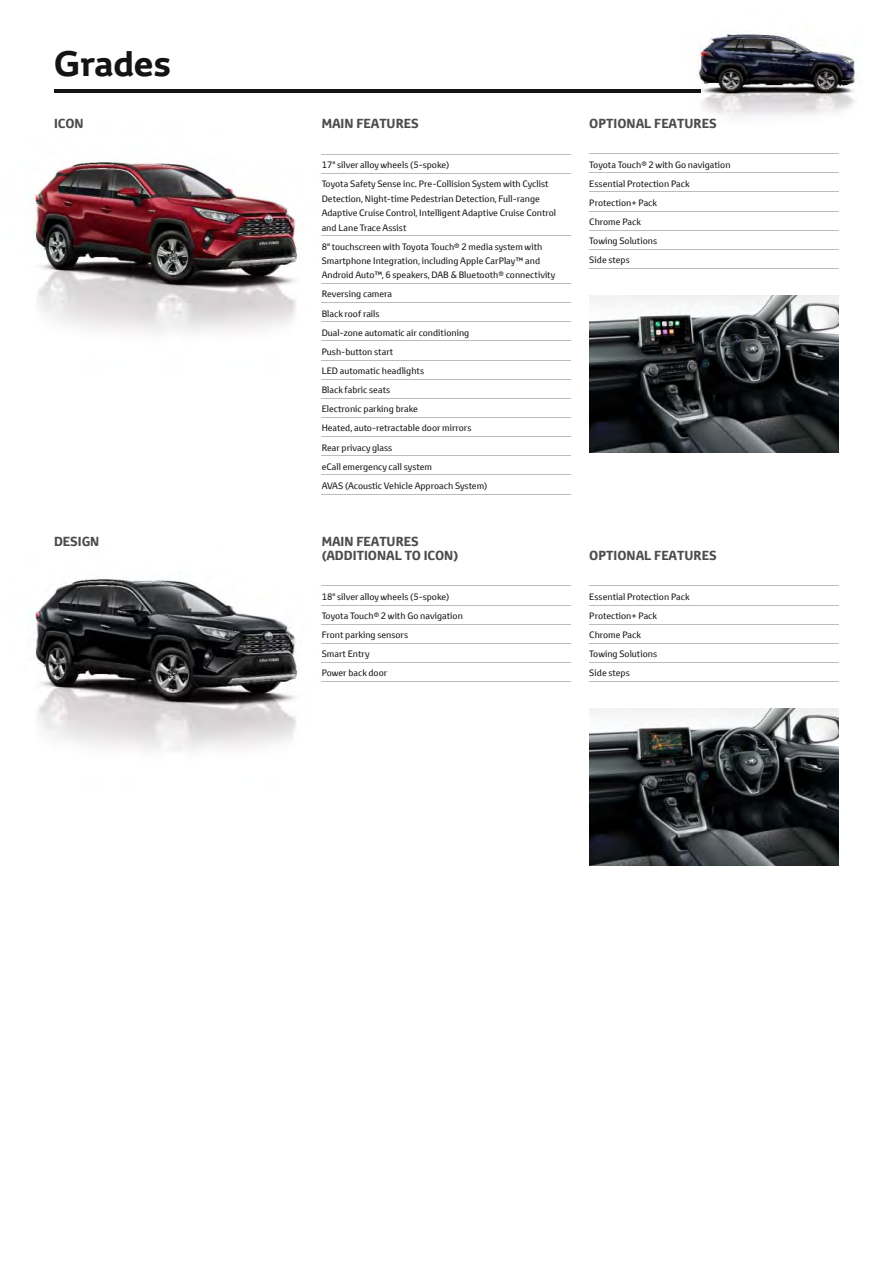
<style>
.page{position:relative;width:893px;height:1263px;background:#fff}
.page>*{position:absolute;margin:0;border:0;box-sizing:border-box;transform-origin:0 0}
.t1{font:700 34.5px "Toyota Display";color:#131413}
.t2{font:700 12.75px/13.5px "Toyota Text";color:#4d4c4c}
.t3{font:9px/19.2px "Toyota Text";color:#131413}
</style>
<div class="page">
<hr style="left:54px;top:89px;width:646px;height:3px;background:#131413">
<img style="left:686px;top:34px;width:169px;height:83px">
<img style="left:686px;top:89px;width:14px;height:3px">
<img style="left:28px;top:577px;width:294px;height:174px">
<img style="left:33px;top:154px;width:289px;height:207px">
<hr style="left:322px;top:154px;width:249px;height:1px;background:#bbbdb8">
<hr style="left:322px;top:173px;width:249px;height:1px;background:#bbbdb8">
<hr style="left:322px;top:235px;width:249px;height:1px;background:#bbbdb8">
<hr style="left:322px;top:283px;width:249px;height:1px;background:#bbbdb8">
<hr style="left:322px;top:302px;width:249px;height:1px;background:#bbbdb8">
<hr style="left:322px;top:321px;width:249px;height:1px;background:#bbbdb8">
<hr style="left:322px;top:341px;width:249px;height:1px;background:#bbbdb8">
<hr style="left:322px;top:360px;width:249px;height:1px;background:#bbbdb8">
<hr style="left:322px;top:379px;width:249px;height:1px;background:#bbbdb8">
<hr style="left:322px;top:398px;width:249px;height:1px;background:#bbbdb8">
<hr style="left:322px;top:417px;width:249px;height:1px;background:#bbbdb8">
<hr style="left:322px;top:436px;width:249px;height:1px;background:#bbbdb8">
<hr style="left:322px;top:455px;width:249px;height:1px;background:#bbbdb8">
<hr style="left:322px;top:474px;width:249px;height:1px;background:#bbbdb8">
<hr style="left:322px;top:494px;width:249px;height:1px;background:#bbbdb8">
<hr style="left:322px;top:585px;width:249px;height:1px;background:#bbbdb8">
<hr style="left:322px;top:605px;width:249px;height:1px;background:#bbbdb8">
<hr style="left:322px;top:624px;width:249px;height:1px;background:#bbbdb8">
<hr style="left:322px;top:643px;width:249px;height:1px;background:#bbbdb8">
<hr style="left:322px;top:662px;width:249px;height:1px;background:#bbbdb8">
<hr style="left:322px;top:681px;width:249px;height:1px;background:#bbbdb8">
<hr style="left:589px;top:153px;width:250px;height:1px;background:#bbbdb8">
<hr style="left:589px;top:172px;width:250px;height:1px;background:#bbbdb8">
<hr style="left:589px;top:192px;width:250px;height:1px;background:#bbbdb8">
<hr style="left:589px;top:211px;width:250px;height:1px;background:#bbbdb8">
<hr style="left:589px;top:230px;width:250px;height:1px;background:#bbbdb8">
<hr style="left:589px;top:249px;width:250px;height:1px;background:#bbbdb8">
<hr style="left:589px;top:268px;width:250px;height:1px;background:#bbbdb8">
<img style="left:589px;top:295px;width:250px;height:157px">
<hr style="left:589px;top:585px;width:250px;height:1px;background:#bbbdb8">
<hr style="left:589px;top:605px;width:250px;height:1px;background:#bbbdb8">
<hr style="left:589px;top:624px;width:250px;height:1px;background:#bbbdb8">
<hr style="left:589px;top:643px;width:250px;height:1px;background:#bbbdb8">
<hr style="left:589px;top:662px;width:250px;height:1px;background:#bbbdb8">
<hr style="left:589px;top:681px;width:250px;height:1px;background:#bbbdb8">
<img style="left:589px;top:708px;width:250px;height:158px">
<h1 class="t1" style="left:54px;top:46px;width:119px">Grades</h1>
<h2 class="t2" style="left:54px;top:117px;width:31px">ICON</h2>
<h2 class="t2" style="left:54px;top:535px;width:47px">DESIGN</h2>
<h2 class="t2" style="left:322px;top:117px;width:99px">MAIN FEATURES</h2>
<p class="t3" style="left:322px;top:155px;width:228px">17" silver alloy wheels (5-spoke)<br>Toyota Safety Sense inc. Pre-Collision System with Cyclist</p>
<p class="t3" style="left:322px;top:191px;width:236px;line-height:14.4px">Detection, Night-time Pedestrian Detection, Full-range<br>Adaptive Cruise Control, Intelligent Adaptive Cruise Control and Lane Trace Assist</p>
<p class="t3" style="left:322px;top:239px;width:235px;line-height:14.4px">8" touchscreen with Toyota Touch® 2 media system with<br>Smartphone Integration, including Apple CarPlay™ and<br>Android Auto™, 6 speakers, DAB &amp; Bluetooth® connectivity</p>
<p class="t3" style="left:322px;top:284px;width:167px">Reversing camera<br>Black roof rails<br>Dual-zone automatic air conditioning<br>Push-button start<br>LED automatic headlights<br>Black fabric seats<br>Electronic parking brake<br>Heated, auto-retractable door mirrors<br>Rear privacy glass<br>eCall emergency call system<br>AVAS (Acoustic Vehicle Approach System)</p>
<h2 class="t2" style="left:322px;top:535px;width:138px">MAIN FEATURES (ADDITIONAL TO ICON)</h2>
<p class="t3" style="left:322px;top:587px;width:143px">18" silver alloy wheels (5-spoke)<br>Toyota Touch® 2 with Go navigation<br>Front parking sensors<br>Smart Entry<br>Power back door</p>
<h2 class="t2" style="left:589px;top:116px;width:129px">OPTIONAL FEATURES</h2>
<p class="t3" style="left:589px;top:155px;width:143px">Toyota Touch® 2 with Go navigation<br>Essential Protection Pack<br>Protection+ Pack<br>Chrome Pack<br>Towing Solutions<br>Side steps</p>
<h2 class="t2" style="left:589px;top:549px;width:129px">OPTIONAL FEATURES</h2>
<p class="t3" style="left:589px;top:587px;width:102px">Essential Protection Pack<br>Protection+ Pack<br>Chrome Pack<br>Towing Solutions<br>Side steps</p>
</div>
